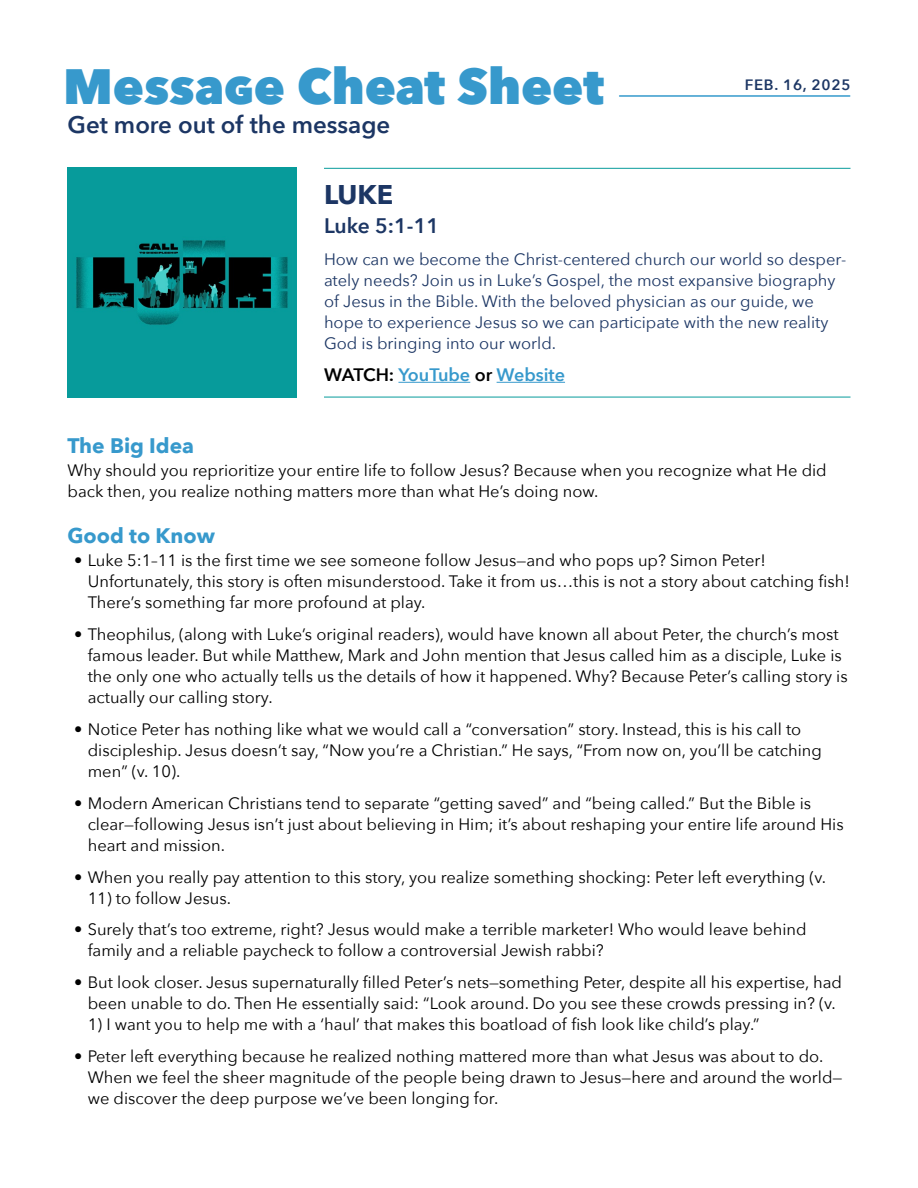
<style>
.page{position:relative;width:918px;height:1188px;background:#fff}
.page>*{position:absolute;margin:0;border:0;box-sizing:border-box;transform-origin:0 0}
.t1{font:800 49.5px "Avenir Next";color:#3799cc}
.t2{font:700 27px "Avenir Next";color:#1c3664}
.t3{font:600 24px "Avenir Next";color:#1c3664}
.t4{font:700 21px "Avenir Next";color:#3799cc}
.t5{font:600 21px "Avenir Next";letter-spacing:-.005em;color:#1c3664}
.t6{font:600 18px "Avenir Next";color:#3799cc}
.t7{font:16.5px/21px "Avenir Next";color:#000}
.t8{font:16.5px/21px "Avenir Next";color:#1c3664}
.t9{font:600 15px "Avenir Next";letter-spacing:.05em;color:#1c3664}
.s1{font-size:45.6px}
.s2{color:#000}
</style>
<div class="page">
<hr style="left:620px;top:95px;width:230px;height:2px;background:#3599cc">
<hr style="left:398px;top:382px;width:72px;height:1px;background:#3799cc">
<hr style="left:497px;top:382px;width:68px;height:1px;background:#3799cc">
<img style="left:68px;top:168px;width:229px;height:229px">
<hr style="left:324px;top:397px;width:526px;height:1px;background:#079b9b">
<hr style="left:324px;top:168px;width:526px;height:1px;background:#079b9b">
<h1 class="t1" style="left:63px;top:56px;width:543px">Messa<span class="s1">G</span>e Cheat Sheet</h1>
<h3 class="t3" style="left:68px;top:104px;width:324px">Get more out of the message</h3>
<p class="t9" style="left:745px;top:72px;width:107px">FEB. 16, 2025</p>
<h2 class="t2" style="left:324px;top:171px;width:71px">LUKE</h2>
<p class="t5" style="left:324px;top:207px;width:117px">Luke 5:1-11</p>
<p class="t8" style="left:324px;top:248px;width:524px">How can we become the Christ-centered church our world so desper&shy;ately needs? Join us in Luke’s Gospel, the most expansive biography of Jesus in the Bible. With the beloved physician as our guide, we hope to experience Jesus so we can participate with the new reality God is bringing into our world.</p>
<p class="t6" style="left:324px;top:359px;width:243px"><span class="s2">WATCH:</span> YouTube <span class="s2">or</span> Website</p>
<p class="t4" style="left:68px;top:427px;width:128px">The Big Idea</p>
<p class="t7" style="left:68px;top:459px;width:761px">Why should you reprioritize your entire life to follow Jesus? Because when you recognize what He did back then, you realize nothing matters more than what He’s doing now.</p>
<p class="t4" style="left:68px;top:517px;width:149px">Good to Know</p>
<p class="t7" style="left:88px;top:549px;width:764px;text-indent:-13px">• Luke 5:1–11 is the first time we see someone follow Jesus—and who pops up? Simon Peter!<br>Unfortunately, this story is often misunderstood. Take it from us…this is not a story about catching fish!<br>There’s something far more profound at play.</p>
<p class="t7" style="left:88px;top:623px;width:761px;text-indent:-13px">• Theophilus, (along with Luke’s original readers), would have known all about Peter, the church’s most famous leader. But while Matthew, Mark and John mention that Jesus called him as a disciple, Luke is the only one who actually tells us the details of how it happened. Why? Because Peter’s calling story is actually our calling story.</p>
<p class="t7" style="left:88px;top:718px;width:736px;text-indent:-13px">• Notice Peter has nothing like what we would call a “conversation” story. Instead, this is his call to discipleship. Jesus doesn’t say, “Now you’re a Christian.” He says, “From now on, you’ll be catching men” (v. 10).</p>
<p class="t7" style="left:88px;top:792px;width:758px;text-indent:-13px">• Modern American Christians tend to separate “getting saved” and “being called.” But the Bible is clear—following Jesus isn’t just about believing in Him; it’s about reshaping your entire life around His heart and mission.</p>
<p class="t7" style="left:74px;top:866px;width:753px">• When you really pay attention to this story, you realize something shocking: Peter left everything (v.</p>
<p class="t7" style="left:88px;top:887px;width:145px">11) to follow Jesus.</p>
<p class="t7" style="left:88px;top:918px;width:720px;text-indent:-13px">• Surely that’s too extreme, right? Jesus would make a terrible marketer! Who would leave behind family and a reliable paycheck to follow a controversial Jewish rabbi?</p>
<p class="t7" style="left:74px;top:971px;width:769px;text-align:center">• But look closer. Jesus supernaturally filled Peter’s nets—something Peter, despite all his expertise, had been unable to do. Then He essentially said: “Look around. Do you see these crowds pressing in? (v.</p>
<p class="t7" style="left:88px;top:1013px;width:673px">1) I want you to help me with a ‘haul’ that makes this boatload of fish look like child’s play.”</p>
<p class="t7" style="left:88px;top:1045px;width:756px;text-indent:-13px">• Peter left everything because he realized nothing mattered more than what Jesus was about to do.<br>When we feel the sheer magnitude of the people being drawn to Jesus—here and around the world— we discover the deep purpose we’ve been longing for.</p>
</div>
